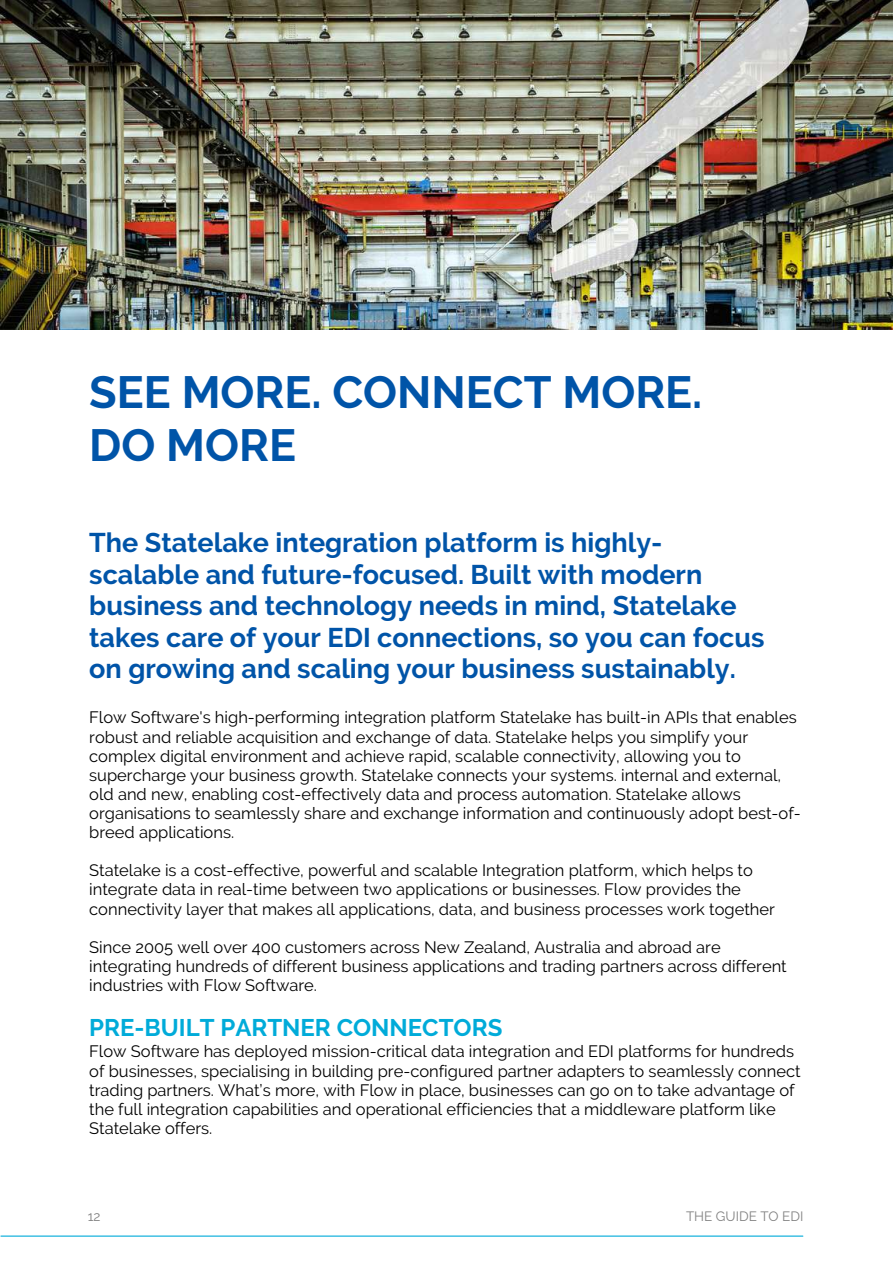
<style>
.page{position:relative;width:893px;height:1264px;background:#fff}
.page>*{position:absolute;margin:0;border:0;box-sizing:border-box;transform-origin:0 0}
.t1{font:700 45px/52.8px "Raleway";color:#0054a8}
.t2{font:700 27px/31.5px "Raleway";color:#0054a8}
.t3{font:700 24px "Raleway";color:#00abd9}
.t4{font:16.5px/19px "Raleway";color:#000}
.t5{font:13.5px "Raleway";color:#818181}
</style>
<div class="page">
<hr style="left:1px;top:1235px;width:801px;height:1px;background:#00abd9">
<img style="left:0;top:0;width:892px;height:329px">
<h1 class="t1" style="left:89px;top:365px;width:614px">SEE MORE. CONNECT MORE.<br>DO MORE</h1>
<p class="t2" style="left:89px;top:527px;width:676px">The Statelake integration platform is highly&shy;scalable and future-focused. Built with modern business and technology needs in mind, Statelake takes care of your EDI connections, so you can focus on growing and scaling your business sustainably.</p>
<p class="t4" style="left:89px;top:708px;width:713px">Flow Software's high-performing integration platform Statelake has built-in APIs that enables robust and reliable acquisition and exchange of data. Statelake helps you simplify your complex digital environment and achieve rapid, scalable connectivity, allowing you to supercharge your business growth. Statelake connects your systems. internal and external, old and new, enabling cost-effectively data and process automation. Statelake allows organisations to seamlessly share and exchange information and continuously adopt best-of&shy;breed applications.</p>
<p class="t4" style="left:89px;top:861px;width:687px">Statelake is a cost-effective, powerful and scalable Integration platform, which helps to integrate data in real-time between two applications or businesses. Flow provides the connectivity layer that makes all applications, data, and business processes work together</p>
<p class="t4" style="left:89px;top:937px;width:699px">Since 2005 well over 400 customers across New Zealand, Australia and abroad are integrating hundreds of different business applications and trading partners across different industries with Flow Software.</p>
<h3 class="t3" style="left:89px;top:1013px;width:414px">PRE-BUILT PARTNER CONNECTORS</h3>
<p class="t4" style="left:89px;top:1042px;width:712px">Flow Software has deployed mission-critical data integration and EDI platforms for hundreds of businesses, specialising in building pre-configured partner adapters to seamlessly connect trading partners. What’s more, with Flow in place, businesses can go on to take advantage of the full integration capabilities and operational efficiencies that a middleware platform like Statelake offers.</p>
<p class="t5" style="left:88px;top:1208px;width:14px">12</p>
<p class="t5" style="left:686px;top:1208px;width:119px">THE GUIDE TO EDI</p>
</div>
